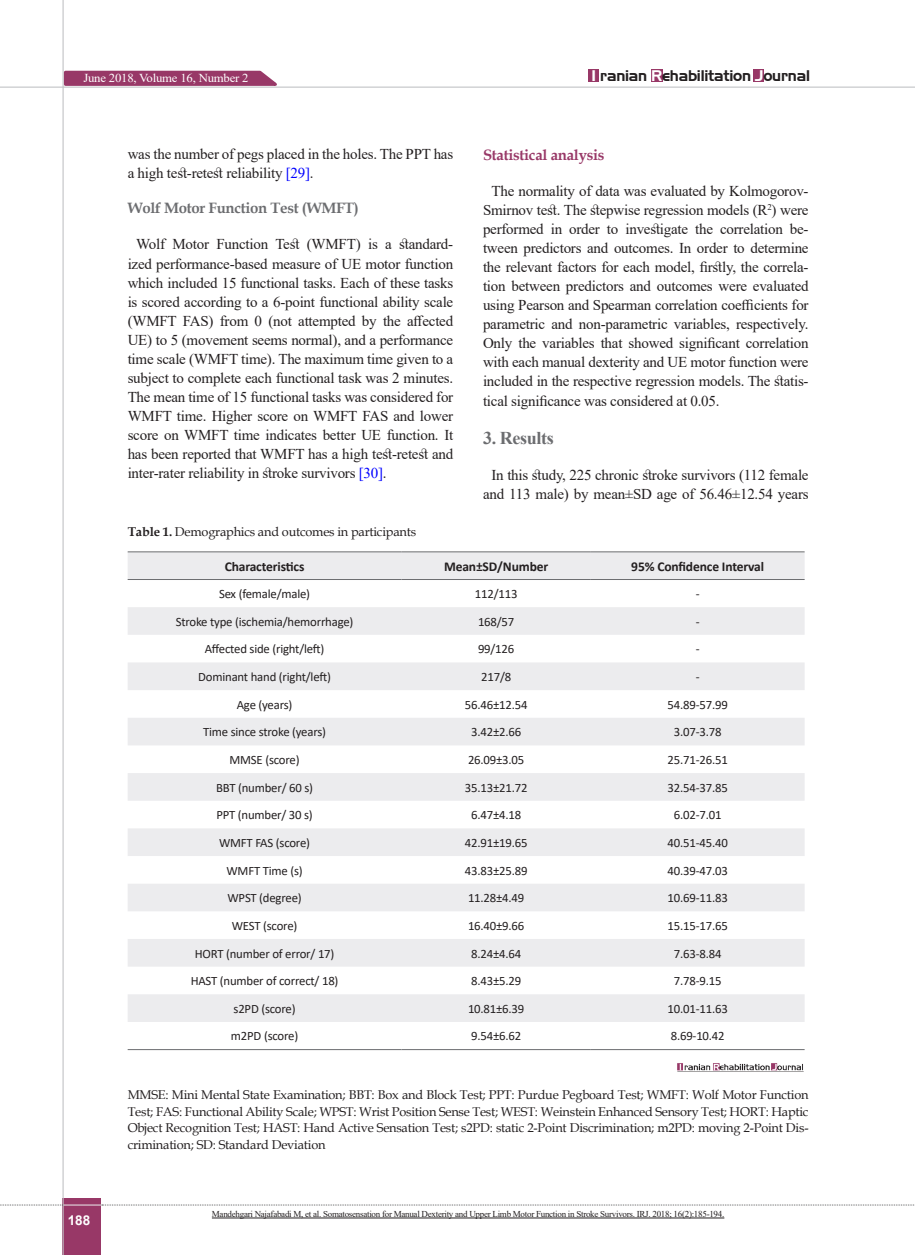
<style>
.page{position:relative;width:915px;height:1255px;background:#fff}
.page>*{position:absolute;margin:0;border:0;box-sizing:border-box;transform-origin:0 0}
.Titr{font:700 18px "Times New Roman";letter-spacing:-.02em;color:#6c6d70}
.matn-en{font:15px/19px "Times New Roman";letter-spacing:-.015em;color:#231f20;text-align:justify}
.t1{font:15px "Aero Regular SWFTE";letter-spacing:-.015em;color:#231f20}
.Titr-2{font:700 15px "Book Antiqua";letter-spacing:-.02em;color:#6c6d70}
.Titr-3{font:700 15px "Book Antiqua";letter-spacing:-.02em;color:#983867}
.chart{font:700 13.5px "Calibri";letter-spacing:-.01em;color:#231f20}
.t2{font:700 13.5px "Arial";color:#fff}
.chart-2{font:12.75px "Calibri";letter-spacing:-.015em;color:#231f20}
.zirnevis{font:12.75px/16.5px "Book Antiqua";letter-spacing:-.015em;color:#231f20;text-align:justify}
.t3{font:12.15px "Times New Roman";letter-spacing:-.015em;color:#fff;scale:1.05 1}
.chart-3{font:9px "Times New Roman";letter-spacing:-.03em;color:#231f20}
.s1{color:#fff}
.s2{color:#00f}
.s3{font-weight:700}
</style>
<div class="page">
<div style="left:63px;top:1198px;width:38px;height:56px;background:#983867"></div>
<hr style="left:62px;top:0;width:2px;height:1254px;background:#c2c3c6">
<hr style="left:0;top:87px;width:914px;height:1px;background:#c2c3c6">
<hr style="left:63px;top:1204px;width:38px;height:1px;background:#ececee">
<svg style="left:0;top:1204px;width:63px;height:1px"></svg>
<svg style="left:102px;top:1204px;width:813px;height:1px"></svg>
<div style="left:588px;top:69px;width:10px;height:13px;background:#983867"></div>
<div style="left:650px;top:69px;width:12px;height:13px;background:#983867"></div>
<div style="left:752px;top:69px;width:11px;height:13px;background:#983867"></div>
<svg style="left:62px;top:69px;width:222px;height:18px;background:#ac6186"></svg>
<svg style="left:128px;top:552px;width:676px;height:469px;fill:#ececee"></svg>
<hr style="left:128px;top:551px;width:273px;height:1px;background:#6c6d70">
<hr style="left:401px;top:551px;width:189px;height:1px;background:#6c6d70">
<hr style="left:590px;top:551px;width:214px;height:1px;background:#6c6d70">
<hr style="left:128px;top:579px;width:273px;height:1px;background:#6c6d70">
<hr style="left:401px;top:579px;width:189px;height:1px;background:#6c6d70">
<hr style="left:590px;top:579px;width:214px;height:1px;background:#6c6d70">
<hr style="left:128px;top:1049px;width:273px;height:1px;background:#6c6d70">
<hr style="left:401px;top:1049px;width:189px;height:1px;background:#6c6d70">
<hr style="left:590px;top:1049px;width:214px;height:1px;background:#6c6d70">
<img style="left:677px;top:1063px;width:127px;height:9px">
<hr style="left:212px;top:1217px;width:512px;height:1px;background:#231f20">
<p class="t3" style="left:83px;top:69px;width:159px">June 2018, Volume 16, Number 2</p>
<p class="t1" style="left:591px;top:67px;width:220px"><span class="s1">I</span> ranian <span class="s1">R</span>ehabilitation <span class="s1">J</span>ournal</p>
<p class="matn-en" style="left:128px;top:144px;width:327px">was the number of pegs placed in the holes. The PPT has a high test-retest reliability <span class="s2">[29]</span>.</p>
<p class="Titr-2" style="left:128px;top:198px;width:232px">Wolf Motor Function Test (WMFT)</p>
<p class="matn-en" style="left:128px;top:234px;width:327px;text-indent:9px">Wolf Motor Function Test (WMFT) is a standard&shy;ized performance-based measure of UE motor function which included 15 functional tasks. Each of these tasks is scored according to a 6-point functional ability scale (WMFT FAS) from 0 (not attempted by the affected UE) to 5 (movement seems normal), and a performance time scale (WMFT time). The maximum time given to a subject to complete each functional task was 2 minutes.<br>The mean time of 15 functional tasks was considered for WMFT time. Higher score on WMFT FAS and lower score on WMFT time indicates better UE function. It has been reported that WMFT has a high test-retest and inter-rater reliability in stroke survivors <span class="s2">[30]</span>.</p>
<p class="Titr-3" style="left:483px;top:144px;width:123px">Statistical analysis</p>
<p class="matn-en" style="left:483px;top:181px;width:327px;text-indent:9px">The normality of data was evaluated by Kolmogorov-Smirnov test. The stepwise regression models (R<sup>2</sup>) were performed in order to investigate the correlation be&shy;tween predictors and outcomes. In order to determine the relevant factors for each model, firstly, the correla&shy;tion between predictors and outcomes were evaluated using Pearson and Spearman correlation coefficients for parametric and non-parametric variables, respectively.<br>Only the variables that showed significant correlation with each manual dexterity and UE motor function were included in the respective regression models. The statis&shy;tical significance was considered at 0.05.</p>
<p class="Titr" style="left:483px;top:425px;width:72px">3. Results</p>
<p class="matn-en" style="left:483px;top:465px;width:327px;text-align:center">In this study, 225 chronic stroke survivors (112 female and 113 male) by mean±SD age of 56.46±12.54 years</p>
<p class="zirnevis" style="left:128px;top:523px;width:290px"><span class="s3">Table 1.</span> Demographics and outcomes in participants</p>
<p class="chart" style="left:225px;top:556px;width:81px">Characteristics</p>
<p class="chart" style="left:444px;top:556px;width:106px">Mean±SD/Number</p>
<p class="chart" style="left:631px;top:556px;width:134px">95% Confidence Interval</p>
<p class="chart-2" style="left:219px;top:585px;width:93px">Sex (female/male)</p>
<p class="chart-2" style="left:474px;top:585px;width:44px">112/113</p>
<p class="chart-2" style="left:695px;top:585px;width:5px">-</p>
<p class="chart-2" style="left:176px;top:612px;width:179px">Stroke type (ischemia/hemorrhage)</p>
<p class="chart-2" style="left:478px;top:612px;width:38px">168/57</p>
<p class="chart-2" style="left:695px;top:612px;width:5px">-</p>
<p class="chart-2" style="left:205px;top:640px;width:121px">Affected side (right/left)</p>
<p class="chart-2" style="left:478px;top:640px;width:38px">99/126</p>
<p class="chart-2" style="left:695px;top:640px;width:5px">-</p>
<p class="chart-2" style="left:198px;top:668px;width:134px">Dominant hand (right/left)</p>
<p class="chart-2" style="left:481px;top:668px;width:32px">217/8</p>
<p class="chart-2" style="left:695px;top:668px;width:5px">-</p>
<p class="chart-2" style="left:237px;top:695px;width:57px">Age (years)</p>
<p class="chart-2" style="left:464px;top:695px;width:64px">56.46±12.54</p>
<p class="chart-2" style="left:667px;top:695px;width:62px">54.89-57.99</p>
<p class="chart-2" style="left:203px;top:723px;width:124px">Time since stroke (years)</p>
<p class="chart-2" style="left:471px;top:723px;width:52px">3.42±2.66</p>
<p class="chart-2" style="left:673px;top:723px;width:49px">3.07-3.78</p>
<p class="chart-2" style="left:229px;top:751px;width:71px">MMSE (score)</p>
<p class="chart-2" style="left:468px;top:751px;width:58px">26.09±3.05</p>
<p class="chart-2" style="left:667px;top:751px;width:62px">25.71-26.51</p>
<p class="chart-2" style="left:216px;top:778px;width:98px">BBT (number/ 60 s)</p>
<p class="chart-2" style="left:464px;top:778px;width:64px">35.13±21.72</p>
<p class="chart-2" style="left:667px;top:778px;width:62px">32.54-37.85</p>
<p class="chart-2" style="left:216px;top:806px;width:98px">PPT (number/ 30 s)</p>
<p class="chart-2" style="left:471px;top:806px;width:52px">6.47±4.18</p>
<p class="chart-2" style="left:673px;top:806px;width:49px">6.02-7.01</p>
<p class="chart-2" style="left:219px;top:833px;width:92px">WMFT FAS (score)</p>
<p class="chart-2" style="left:464px;top:833px;width:64px">42.91±19.65</p>
<p class="chart-2" style="left:667px;top:833px;width:62px">40.51-45.40</p>
<p class="chart-2" style="left:226px;top:861px;width:78px">WMFT Time (s)</p>
<p class="chart-2" style="left:464px;top:861px;width:64px">43.83±25.89</p>
<p class="chart-2" style="left:667px;top:861px;width:62px">40.39-47.03</p>
<p class="chart-2" style="left:227px;top:889px;width:76px">WPST (degree)</p>
<p class="chart-2" style="left:468px;top:889px;width:58px">11.28±4.49</p>
<p class="chart-2" style="left:667px;top:889px;width:62px">10.69-11.83</p>
<p class="chart-2" style="left:232px;top:916px;width:67px">WEST (score)</p>
<p class="chart-2" style="left:468px;top:916px;width:58px">16.40±9.66</p>
<p class="chart-2" style="left:667px;top:916px;width:62px">15.15-17.65</p>
<p class="chart-2" style="left:195px;top:944px;width:141px">HORT (number of error/ 17)</p>
<p class="chart-2" style="left:471px;top:944px;width:52px">8.24±4.64</p>
<p class="chart-2" style="left:673px;top:944px;width:49px">7.63-8.84</p>
<p class="chart-2" style="left:191px;top:972px;width:149px">HAST (number of correct/ 18)</p>
<p class="chart-2" style="left:471px;top:972px;width:52px">8.43±5.29</p>
<p class="chart-2" style="left:673px;top:972px;width:49px">7.78-9.15</p>
<p class="chart-2" style="left:233px;top:999px;width:63px">s2PD (score)</p>
<p class="chart-2" style="left:468px;top:999px;width:58px">10.81±6.39</p>
<p class="chart-2" style="left:667px;top:999px;width:62px">10.01-11.63</p>
<p class="chart-2" style="left:231px;top:1027px;width:69px">m2PD (score)</p>
<p class="chart-2" style="left:471px;top:1027px;width:52px">9.54±6.62</p>
<p class="chart-2" style="left:670px;top:1027px;width:55px">8.69-10.42</p>
<p class="t2" style="left:68px;top:1210px;width:24px">188</p>
<p class="zirnevis" style="left:128px;top:1086px;width:682px">MMSE: Mini Mental State Examination; BBT: Box and Block Test; PPT: Purdue Pegboard Test; WMFT: Wolf Motor Function Test; FAS: Functional Ability Scale; WPST: Wrist Position Sense Test; WEST: Weinstein Enhanced Sensory Test; HORT: Haptic Object Recognition Test; HAST: Hand Active Sensation Test; s2PD: static 2-Point Discrimination; m2PD: moving 2-Point Dis&shy;crimination; SD: Standard Deviation</p>
<p class="chart-3" style="left:212px;top:1207px;width:514px">Mandehgari Najafabadi M, et al. Somatosensation for Manual Dexterity and Upper Limb Motor Function in Stroke Survivors. IRJ. 2018; 16(2):185-194.</p>
</div>
